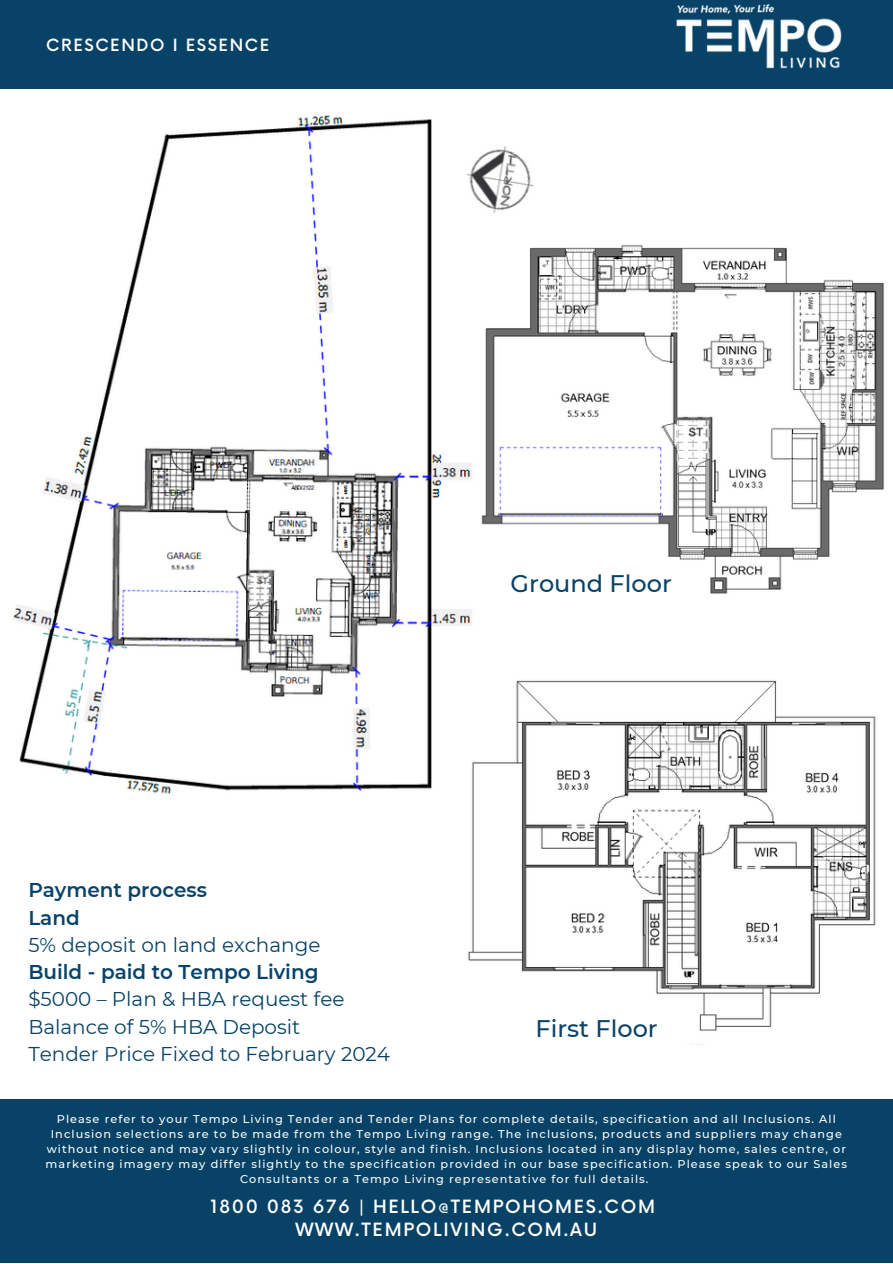
<style>
.page{position:relative;width:893px;height:1264px;background:#fff}
.page>*{position:absolute;margin:0;border:0;box-sizing:border-box;transform-origin:0 0}
.t1{font:500 24px "Montserrat";color:#084367}
.t2{font:19.95px "Montserrat";color:#084367}
.t3{font:600 19.95px "Montserrat";color:#084367}
.t4{font:500 17.85px "Now";letter-spacing:.095em;color:#fff}
.t5{font:500 16.35px "Now";letter-spacing:.095em;color:#fff}
.t6{font:500 11.25px/15px "Montserrat";letter-spacing:.095em;color:#fff;text-align:center}
</style>
<div class="page">
<div style="left:0;top:1099px;width:892px;height:163px;background:#084367"></div>
<div style="left:0;top:0;width:892px;height:89px;background:#084367"></div>
<img style="left:676px;top:4px;width:166px;height:65px">
<img style="left:13px;top:115px;width:521px;height:679px">
<img style="left:482px;top:224px;width:402px;height:370px">
<img style="left:462px;top:664px;width:414px;height:367px">
<p class="t5" style="left:46px;top:36px;width:224px">CRESCENDO I ESSENCE</p>
<p class="t3" style="left:28px;top:878px;width:180px">Payment process</p>
<p class="t3" style="left:28px;top:905px;width:53px">Land</p>
<p class="t2" style="left:28px;top:932px;width:293px">5% deposit on land exchange</p>
<p class="t3" style="left:28px;top:959px;width:292px">Build - paid to Tempo Living</p>
<p class="t2" style="left:28px;top:987px;width:317px">$5000 – Plan &amp; HBA request fee</p>
<p class="t2" style="left:28px;top:1014px;width:273px">Balance of 5% HBA Deposit</p>
<p class="t2" style="left:28px;top:1041px;width:363px">Tender Price Fixed to February 2024</p>
<p class="t1" style="left:510px;top:568px;width:163px">Ground Floor</p>
<p class="t1" style="left:535px;top:1014px;width:124px">First Floor</p>
<p class="t6" style="left:46px;top:1111px;width:802px">Please refer to your Tempo Living Tender and Tender Plans for complete details, specification and all Inclusions. All Inclusion selections are to be made from the Tempo Living range. The inclusions, products and suppliers may change without notice and may vary slightly in colour, style and finish. Inclusions located in any display home, sales centre, or marketing imagery may differ slightly to the specification provided in our base specification. Please speak to our Sales Consultants or a Tempo Living representative for full details.</p>
<p class="t4" style="left:295px;top:1219px;width:303px">WWW.TEMPOLIVING.COM.AU</p>
<p class="t4" style="left:211px;top:1196px;width:446px">1800 083 676 | HELLO@TEMPOHOMES.COM</p>
</div>
